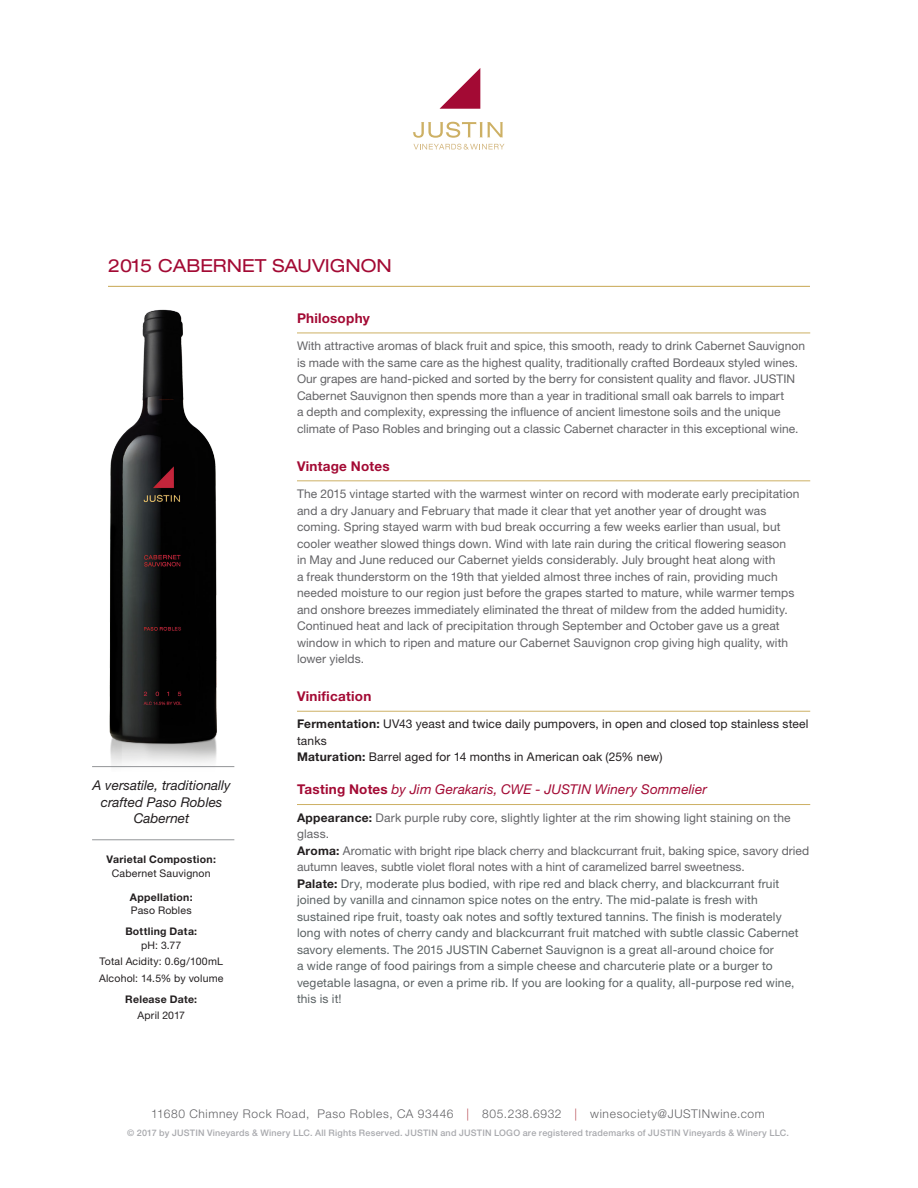
<style>
.page{position:relative;width:918px;height:1188px;background:#fff}
.page>*{position:absolute;margin:0;border:0;box-sizing:border-box;transform-origin:0 0}
.t1{font:expanded 18px "Helvetica Neue LT Std";color:#a30a34}
.Subhead_w_Underline{font:italic 13.5px "Helvetica Neue LT Std";letter-spacing:.01em;color:#a30a34}
.Paragraph_Style_1{font:italic 13.5px/16.2px "Helvetica Neue LT Std";color:#231f20;text-align:center}
.Subhead_w_Underline-2{font:700 13.5px "Helvetica Neue LT Std";letter-spacing:.02em;color:#a30a34}
.t2{font:12px/16.5px "Helvetica Neue LT Std";letter-spacing:.005em;color:#636366}
.t3{font:12px/16.5px "Helvetica Neue LT Std";letter-spacing:.015em;color:#5a6163}
.t4{font:12px/16.5px "Helvetica Neue LT Std";letter-spacing:.015em;color:#231f20}
.heading{font:300 12px "Helvetica Neue LT Std";letter-spacing:.055em;color:#636366}
.t5{font:700 10.5px/13.5px "Helvetica Neue LT Std";letter-spacing:.025em;color:#231f20;text-align:center}
.t6{font:10.5px/16.5px "Helvetica Neue LT Std";letter-spacing:.02em;color:#231f20}
.heading-2{font:500 9px "Helvetica Neue LT Std";letter-spacing:.025em;color:#a8a9ad}
.s1{font-weight:400}
.s2{font-weight:700}
.s3{font-weight:700;font-style:normal}
.s4{font-weight:700;color:#231f20}
.s5{color:#b74f55}
</style>
<div class="page">
<img style="left:95px;top:309px;width:139px;height:459px">
<hr style="left:297px;top:333px;width:513px;height:1px;background:#cdb064">
<hr style="left:297px;top:480px;width:513px;height:1px;background:#cdb064">
<hr style="left:297px;top:711px;width:513px;height:1px;background:#cdb064">
<hr style="left:297px;top:804px;width:513px;height:1px;background:#cdb064">
<hr style="left:92px;top:766px;width:142px;height:1px;background:#939598">
<hr style="left:92px;top:839px;width:142px;height:1px;background:#939598">
<hr style="left:108px;top:286px;width:702px;height:1px;background:#cdb064">
<svg style="left:413px;top:122px;width:90px;height:16px"></svg>
<svg style="left:440px;top:68px;width:40px;height:41px"></svg>
<svg style="left:413px;top:144px;width:92px;height:6px"></svg>
<p class="t1" style="left:108px;top:255px;width:285px">2015 CABERNET SAUVIGNON</p>
<p class="Paragraph_Style_1" style="left:93px;top:777px;width:140px">A versatile, traditionally crafted Paso Robles<br>Cabernet</p>
<p class="t5" style="left:107px;top:852px;width:111px">Varietal Compostion:<br><span class="s1">Cabernet Sauvignon</span></p>
<p class="t5" style="left:130px;top:890px;width:64px;text-align:left">Appellation:<br><span class="s1">Paso Robles</span></p>
<p class="t5" style="left:125px;top:924px;width:73px">Bottling Data: <span class="s1">pH: 3.77</span></p>
<p class="t6" style="left:99px;top:953px;width:126px">Total Acidity: 0.6g/100mL<br>Alcohol: 14.5% by volume</p>
<p class="t5" style="left:125px;top:992px;width:73px">Release Date:</p>
<p class="t6" style="left:137px;top:1007px;width:49px">April 2017</p>
<p class="Subhead_w_Underline-2" style="left:297px;top:310px;width:74px">Philosophy</p>
<p class="t2" style="left:297px;top:337px;width:510px">With attractive aromas of black fruit and spice, this smooth, ready to drink Cabernet Sauvignon is made with the same care as the highest quality, traditionally crafted Bordeaux styled wines.<br>Our grapes are hand-picked and sorted by the berry for consistent quality and flavor. JUSTIN Cabernet Sauvignon then spends more than a year in traditional small oak barrels to impart<br>a depth and complexity, expressing the influence of ancient limestone soils and the unique climate of Paso Robles and bringing out a classic Cabernet character in this exceptional wine.</p>
<p class="Subhead_w_Underline-2" style="left:297px;top:458px;width:94px">Vintage Notes</p>
<p class="t2" style="left:297px;top:485px;width:504px">The 2015 vintage started with the warmest winter on record with moderate early precipitation and a dry January and February that made it clear that yet another year of drought was coming. Spring stayed warm with bud break occurring a few weeks earlier than usual, but cooler weather slowed things down. Wind with late rain during the critical flowering season<br>in May and June reduced our Cabernet yields considerably. July brought heat along with<br>a freak thunderstorm on the 19th that yielded almost three inches of rain, providing much needed moisture to our region just before the grapes started to mature, while warmer temps and onshore breezes immediately eliminated the threat of mildew from the added humidity.<br>Continued heat and lack of precipitation through September and October gave us a great window in which to ripen and mature our Cabernet Sauvignon crop giving high quality, with lower yields.</p>
<p class="Subhead_w_Underline-2" style="left:297px;top:688px;width:76px">Vinification</p>
<p class="t4" style="left:297px;top:716px;width:513px"><span class="s2">Fermentation:</span> UV43 yeast and twice daily pumpovers, in open and closed top stainless steel tanks</p>
<p class="t4" style="left:297px;top:749px;width:367px"><span class="s2">Maturation:</span> Barrel aged for 14 months in American oak (25% new)</p>
<p class="Subhead_w_Underline" style="left:297px;top:782px;width:412px"><span class="s3">Tasting Notes</span> by Jim Gerakaris, CWE - JUSTIN Winery Sommelier</p>
<p class="t2" style="left:297px;top:809px;width:495px"><span class="s4">Appearance:</span> Dark purple ruby core, slightly lighter at the rim showing light staining on the glass.</p>
<p class="t2" style="left:297px;top:842px;width:514px"><span class="s4">Aroma:</span> Aromatic with bright ripe black cherry and blackcurrant fruit, baking spice, savory dried autumn leaves, subtle violet floral notes with a hint of caramelized barrel sweetness.</p>
<p class="t3" style="left:297px;top:875px;width:503px"><span class="s4">Palate:</span> Dry, moderate plus bodied, with ripe red and black cherry, and blackcurrant fruit joined by vanilla and cinnamon spice notes on the entry. The mid-palate is fresh with sustained ripe fruit, toasty oak notes and softly textured tannins. The finish is moderately long with notes of cherry candy and blackcurrant fruit matched with subtle classic Cabernet savory elements. The 2015 JUSTIN Cabernet Sauvignon is a great all-around choice for<br>a wide range of food pairings from a simple cheese and charcuterie plate or a burger to vegetable lasagna, or even a prime rib. If you are looking for a quality, all-purpose red wine, this is it!</p>
<p class="heading" style="left:151px;top:1106px;width:615px">11680 Chimney Rock Road, Paso Robles, CA 93446 <span class="s5">|</span> 805.238.6932 <span class="s5">|</span> winesociety@JUSTINwine.com</p>
<p class="heading-2" style="left:127px;top:1127px;width:663px">© 2017 by JUSTIN Vineyards &amp; Winery LLC. All Rights Reserved. JUSTIN and JUSTIN LOGO are registered trademarks of JUSTIN Vineyards &amp; Winery LLC.</p>
</div>
